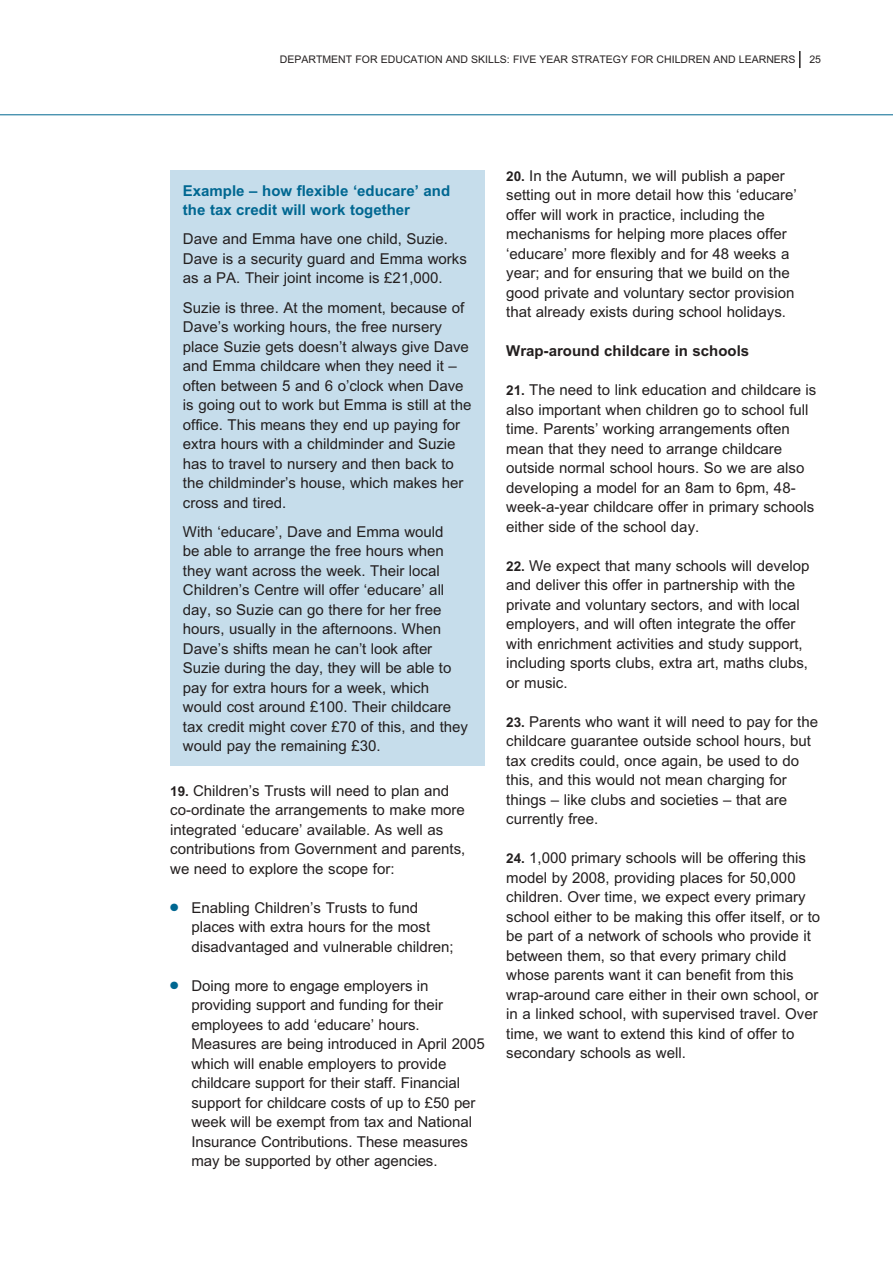
<style>
.page{position:relative;width:893px;height:1263px;background:#fff}
.page>*{position:absolute;margin:0;border:0;box-sizing:border-box;transform-origin:0 0}
.t1{font:15px/19.5px "M Arial";color:#231f1f}
.t2{font:700 15px/19.5px "M Arial";color:#006791}
.t3{font:700 15px "M Arial";color:#231f1f}
.t4{font:10.5px "M Arial";color:#231f1f}
.s1{font-weight:700;font-size:13.5px}
.s2{color:#006791}
</style>
<div class="page">
<div style="left:170px;top:170px;width:315px;height:595px;background:#c6ddeb"></div>
<hr style="left:0;top:114px;width:892px;height:1px;background:#006791">
<svg style="left:799px;top:51px;width:1px;height:17px"></svg>
<p class="t4" style="left:280px;top:55px;width:517px">DEPARTMENT FOR EDUCATION AND SKILLS: FIVE YEAR STRATEGY FOR CHILDREN AND LEARNERS</p>
<p class="t4" style="left:809px;top:55px;width:13px">25</p>
<p class="t2" style="left:183px;top:182px;width:269px">Example – how flexible ‘educare’ and the tax credit will work together</p>
<p class="t1" style="left:183px;top:231px;width:285px">Dave and Emma have one child, Suzie.<br>Dave is a security guard and Emma works as a PA. Their joint income is £21,000.</p>
<p class="t1" style="left:183px;top:299px;width:290px">Suzie is three. At the moment, because of Dave’s working hours, the free nursery place Suzie gets doesn’t always give Dave and Emma childcare when they need it – often between 5 and 6 o’clock when Dave is going out to work but Emma is still at the office. This means they end up paying for extra hours with a childminder and Suzie has to travel to nursery and then back to the childminder’s house, which makes her cross and tired.</p>
<p class="t1" style="left:183px;top:523px;width:287px">With ‘educare’, Dave and Emma would<br>be able to arrange the free hours when they want across the week. Their local Children’s Centre will offer ‘educare’ all day, so Suzie can go there for her free hours, usually in the afternoons. When Dave’s shifts mean he can’t look after Suzie during the day, they will be able to pay for extra hours for a week, which would cost around £100. Their childcare tax credit might cover £70 of this, and they would pay the remaining £30.</p>
<p class="t1" style="left:170px;top:782px;width:297px"><span class="s1">19.</span> Children’s Trusts will need to plan and co-ordinate the arrangements to make more integrated ‘educare’ available. As well as contributions from Government and parents, we need to explore the scope for:</p>
<p class="t1" style="left:191px;top:899px;width:264px;text-indent:-21px"><span class="s2">●</span> Enabling Children’s Trusts to fund places with extra hours for the most disadvantaged and vulnerable children;</p>
<p class="t1" style="left:191px;top:977px;width:295px;text-indent:-21px"><span class="s2">●</span> Doing more to engage employers in providing support and funding for their employees to add ‘educare’ hours.<br>Measures are being introduced in April 2005 which will enable employers to provide childcare support for their staff. Financial support for childcare costs of up to £50 per week will be exempt from tax and National Insurance Contributions. These measures may be supported by other agencies.</p>
<p class="t1" style="left:506px;top:167px;width:292px"><span class="s1">20.</span> In the Autumn, we will publish a paper setting out in more detail how this ‘educare’ offer will work in practice, including the mechanisms for helping more places offer ‘educare’ more flexibly and for 48 weeks a year; and for ensuring that we build on the good private and voluntary sector provision that already exists during school holidays.</p>
<p class="t3" style="left:506px;top:346px;width:244px">Wrap-around childcare in schools</p>
<p class="t1" style="left:506px;top:382px;width:312px"><span class="s1">21.</span> The need to link education and childcare is also important when children go to school full time. Parents’ working arrangements often mean that they need to arrange childcare outside normal school hours. So we are also developing a model for an 8am to 6pm, 48- week-a-year childcare offer in primary schools either side of the school day.</p>
<p class="t1" style="left:506px;top:557px;width:304px"><span class="s1">22.</span> We expect that many schools will develop and deliver this offer in partnership with the private and voluntary sectors, and with local employers, and will often integrate the offer with enrichment activities and study support, including sports clubs, extra art, maths clubs, or music.</p>
<p class="t1" style="left:506px;top:713px;width:313px"><span class="s1">23.</span> Parents who want it will need to pay for the childcare guarantee outside school hours, but tax credits could, once again, be used to do this, and this would not mean charging for things – like clubs and societies – that are currently free.</p>
<p class="t1" style="left:506px;top:850px;width:315px"><span class="s1">24.</span> 1,000 primary schools will be offering this model by 2008, providing places for 50,000 children. Over time, we expect every primary school either to be making this offer itself, or to be part of a network of schools who provide it between them, so that every primary child whose parents want it can benefit from this wrap-around care either in their own school, or in a linked school, with supervised travel. Over time, we want to extend this kind of offer to secondary schools as well.</p>
</div>
